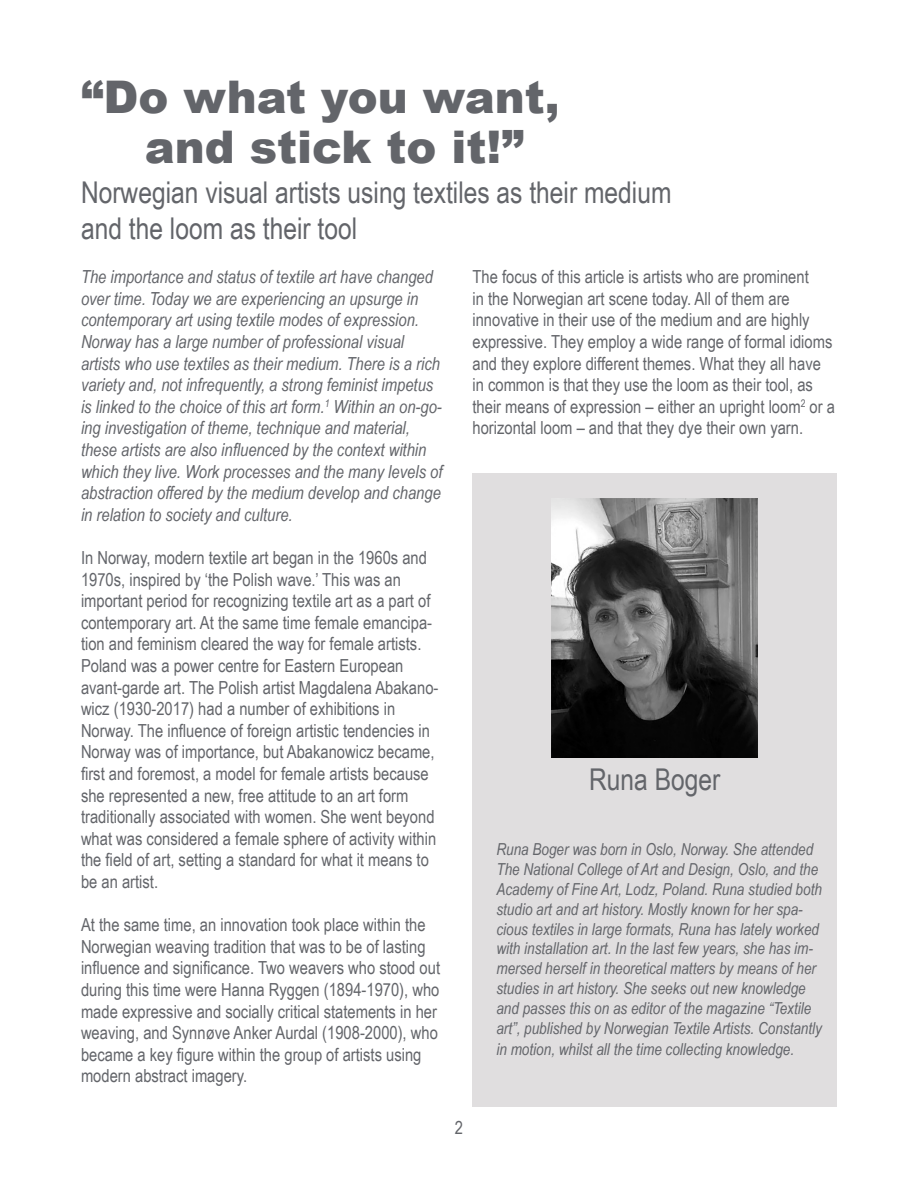
<style>
.page{position:relative;width:918px;height:1188px;background:#fff}
.page>*{position:absolute;margin:0;border:0;box-sizing:border-box;transform-origin:0 0}
.t1{font:900 45px "Arial";color:#63656a}
.t2{font:30px "Arial Narrow";color:#63656a}
.t3{font:18px/21.6px "Arial Narrow";color:#63656a}
.t4{font:italic 18px/21.6px "Arial Narrow";color:#63656a}
.t5{font:italic 16.5px/19.8px "Arial Narrow";color:#63656a}
</style>
<div class="page">
<div style="left:472px;top:473px;width:365px;height:634px;background:#e0dedf"></div>
<img style="left:552px;top:498px;width:205px;height:259px">
<p class="t1" style="left:81px;top:64px;width:480px">“Do what you want,</p>
<p class="t1" style="left:145px;top:114px;width:381px">and stick to it!”</p>
<p class="t2" style="left:81px;top:170px;width:592px">Norwegian visual artists using textiles as their medium</p>
<p class="t2" style="left:81px;top:206px;width:278px">and the loom as their tool</p>
<p class="t4" style="left:81px;top:266px;width:363px">The importance and status of textile art have changed over time. Today we are experiencing an upsurge in contemporary art using textile modes of expression.<br>Norway has a large number of professional visual artists who use textiles as their medium. There is a rich variety and, not infrequently, a strong feminist impetus is linked to the choice of this art form.<sup>1</sup> Within an on-go&shy;ing investigation of theme, technique and material, these artists are also influenced by the context within which they live. Work processes and the many levels of abstraction offered by the medium develop and change in relation to society and culture.</p>
<p class="t3" style="left:81px;top:546px;width:359px">In Norway, modern textile art began in the 1960s and 1970s, inspired by ‘the Polish wave.’ This was an important period for recognizing textile art as a part of contemporary art. At the same time female emancipa&shy;tion and feminism cleared the way for female artists.<br>Poland was a power centre for Eastern European avant-garde art. The Polish artist Magdalena Abakano&shy;wicz (1930-2017) had a number of exhibitions in Norway. The influence of foreign artistic tendencies in Norway was of importance, but Abakanowicz became, first and foremost, a model for female artists because she represented a new, free attitude to an art form traditionally associated with women. She went beyond what was considered a female sphere of activity within the field of art, setting a standard for what it means to be an artist.</p>
<p class="t3" style="left:81px;top:913px;width:361px">At the same time, an innovation took place within the Norwegian weaving tradition that was to be of lasting influence and significance. Two weavers who stood out during this time were Hanna Ryggen (1894-1970), who made expressive and socially critical statements in her weaving, and Synnøve Anker Aurdal (1908-2000), who became a key figure within the group of artists using modern abstract imagery.</p>
<p class="t3" style="left:472px;top:265px;width:364px">The focus of this article is artists who are prominent<br>in the Norwegian art scene today. All of them are innovative in their use of the medium and are highly expressive. They employ a wide range of formal idioms and they explore different themes. What they all have in common is that they use the loom as their tool, as their means of expression – either an upright loom<sup>2</sup> or a horizontal loom – and that they dye their own yarn.</p>
<p class="t2" style="left:589px;top:758px;width:133px">Runa Boger</p>
<p class="t5" style="left:496px;top:839px;width:327px">Runa Boger was born in Oslo, Norway. She attended The National College of Art and Design, Oslo, and the Academy of Fine Art, Lodz, Poland. Runa studied both studio art and art history. Mostly known for her spa&shy;cious textiles in large formats, Runa has lately worked with installation art. In the last few years, she has im&shy;mersed herself in theoretical matters by means of her studies in art history. She seeks out new knowledge and passes this on as editor of the magazine “Textile art”, published by Norwegian Textile Artists. Constantly</p>
<p class="t5" style="left:496px;top:1039px;width:299px">in motion, whilst all the time collecting knowledge.</p>
<p class="t3" style="left:455px;top:1116px;width:10px">2</p>
</div>
